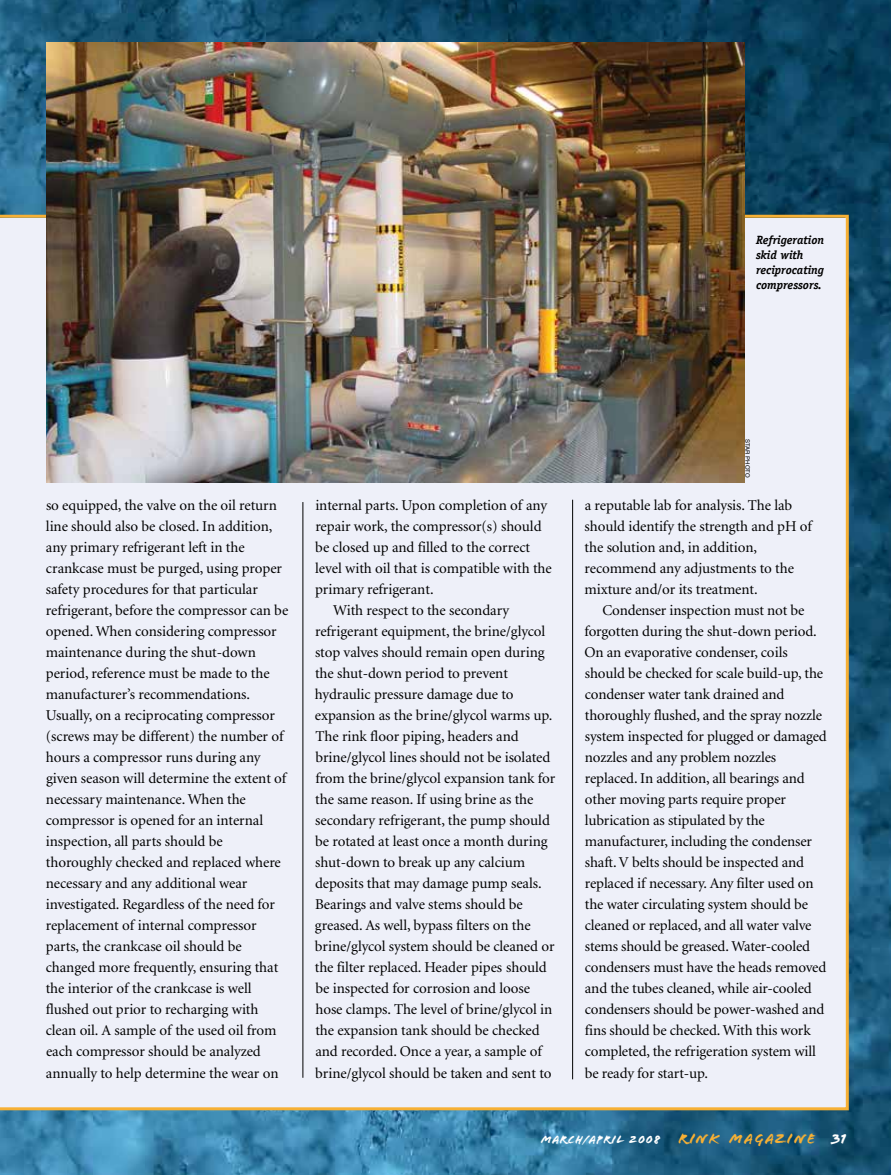
<style>
.page{position:relative;width:891px;height:1175px;background:#fff}
.page>*{position:absolute;margin:0;border:0;box-sizing:border-box;transform-origin:0 0}
.t1{font:15px/21px "Minion";letter-spacing:-.005em;color:#000}
.t2{font:italic 700 12px/15px "Officina Serif";letter-spacing:-.005em;color:#000}
.t3{font:12px "Flood";letter-spacing:.055em;color:#fff}
.t4{font:6px "Helvetica";color:#000}
.s1{font-size:15px;color:#f6b035}
.s2{font-size:15px}
</style>
<div class="page">
<img style="left:0;top:0;width:891px;height:1174px">
<p class="t2" style="left:756px;top:232px;width:70px">Refrigeration skid with reciprocating compressors.</p>
<p class="t1" style="left:46px;top:495px;width:244px">so equipped, the valve on the oil return line should also be closed. In addition, any primary refrigerant left in the crankcase must be purged, using proper safety procedures for that particular refrigerant, before the compressor can be opened. When considering compressor maintenance during the shut-down period, reference must be made to the manufacturer’s recommendations.<br>Usually, on a reciprocating compressor (screws may be different) the number of hours a compressor runs during any given season will determine the extent of necessary maintenance. When the compressor is opened for an internal inspection, all parts should be thoroughly checked and replaced where necessary and any additional wear investigated. Regardless of the need for replacement of internal compressor parts, the crankcase oil should be changed more frequently, ensuring that the interior of the crankcase is well flushed out prior to recharging with clean oil. A sample of the used oil from each compressor should be analyzed annually to help determine the wear on</p>
<p class="t1" style="left:315px;top:495px;width:233px">internal parts. Upon completion of any</p>
<p class="t1" style="left:315px;top:516px;width:228px">repair work, the compressor(s) should</p>
<p class="t1" style="left:315px;top:537px;width:216px">be closed up and filled to the correct</p>
<p class="t1" style="left:315px;top:558px;width:238px">level with oil that is compatible with the</p>
<p class="t1" style="left:315px;top:579px;width:120px">primary refrigerant.</p>
<p class="t1" style="left:333px;top:600px;width:178px">With respect to the secondary</p>
<p class="t1" style="left:315px;top:621px;width:232px">refrigerant equipment, the brine/glycol</p>
<p class="t1" style="left:315px;top:642px;width:231px">stop valves should remain open during</p>
<p class="t1" style="left:315px;top:663px;width:195px">the shut-down period to prevent</p>
<p class="t1" style="left:315px;top:684px;width:200px">hydraulic pressure damage due to</p>
<p class="t1" style="left:315px;top:705px;width:239px">expansion as the brine/glycol warms up.</p>
<p class="t1" style="left:315px;top:726px;width:205px">The rink floor piping, headers and</p>
<p class="t1" style="left:315px;top:747px;width:237px">brine/glycol lines should not be isolated</p>
<p class="t1" style="left:315px;top:768px;width:241px">from the brine/glycol expansion tank for</p>
<p class="t1" style="left:315px;top:789px;width:220px">the same reason. If using brine as the</p>
<p class="t1" style="left:315px;top:810px;width:236px">secondary refrigerant, the pump should</p>
<p class="t1" style="left:315px;top:831px;width:234px">be rotated at least once a month during</p>
<p class="t1" style="left:315px;top:852px;width:211px">shut-down to break up any calcium</p>
<p class="t1" style="left:315px;top:873px;width:228px">deposits that may damage pump seals.</p>
<p class="t1" style="left:315px;top:894px;width:209px">Bearings and valve stems should be</p>
<p class="t1" style="left:315px;top:915px;width:217px">greased. As well, bypass filters on the</p>
<p class="t1" style="left:315px;top:936px;width:241px">brine/glycol system should be cleaned or</p>
<p class="t1" style="left:315px;top:957px;width:233px">the filter replaced. Header pipes should</p>
<p class="t1" style="left:315px;top:978px;width:216px">be inspected for corrosion and loose</p>
<p class="t1" style="left:315px;top:999px;width:238px">hose clamps. The level of brine/glycol in</p>
<p class="t1" style="left:315px;top:1020px;width:226px">the expansion tank should be checked</p>
<p class="t1" style="left:315px;top:1041px;width:228px">and recorded. Once a year, a sample of</p>
<p class="t1" style="left:315px;top:1062px;width:238px">brine/glycol should be taken and sent to</p>
<p class="t4" style="left:751px;top:438px;width:41px;rotate:90deg">STAR PHOTO</p>
<p class="t1" style="left:585px;top:495px;width:229px">a reputable lab for analysis. The lab should identify the strength and pH of the solution and, in addition, recommend any adjustments to the mixture and/or its treatment.</p>
<p class="t1" style="left:584px;top:600px;width:244px;text-indent:18px">Condenser inspection must not be forgotten during the shut-down period.<br>On an evaporative condenser, coils should be checked for scale build-up, the condenser water tank drained and thoroughly flushed, and the spray nozzle system inspected for plugged or damaged nozzles and any problem nozzles replaced. In addition, all bearings and other moving parts require proper lubrication as stipulated by the manufacturer, including the condenser shaft. V belts should be inspected and replaced if necessary. Any filter used on the water circulating system should be cleaned or replaced, and all water valve stems should be greased. Water-cooled condensers must have the heads removed and the tubes cleaned, while air-cooled condensers should be power-washed and fins should be checked. With this work completed, the refrigeration system will be ready for start-up.</p>
<p class="t3" style="left:541px;top:1132px;width:307px">MARCH/APRIL 2008 <span class="s1">RINK MAGAZ INE</span> <span class="s2">31</span></p>
</div>
